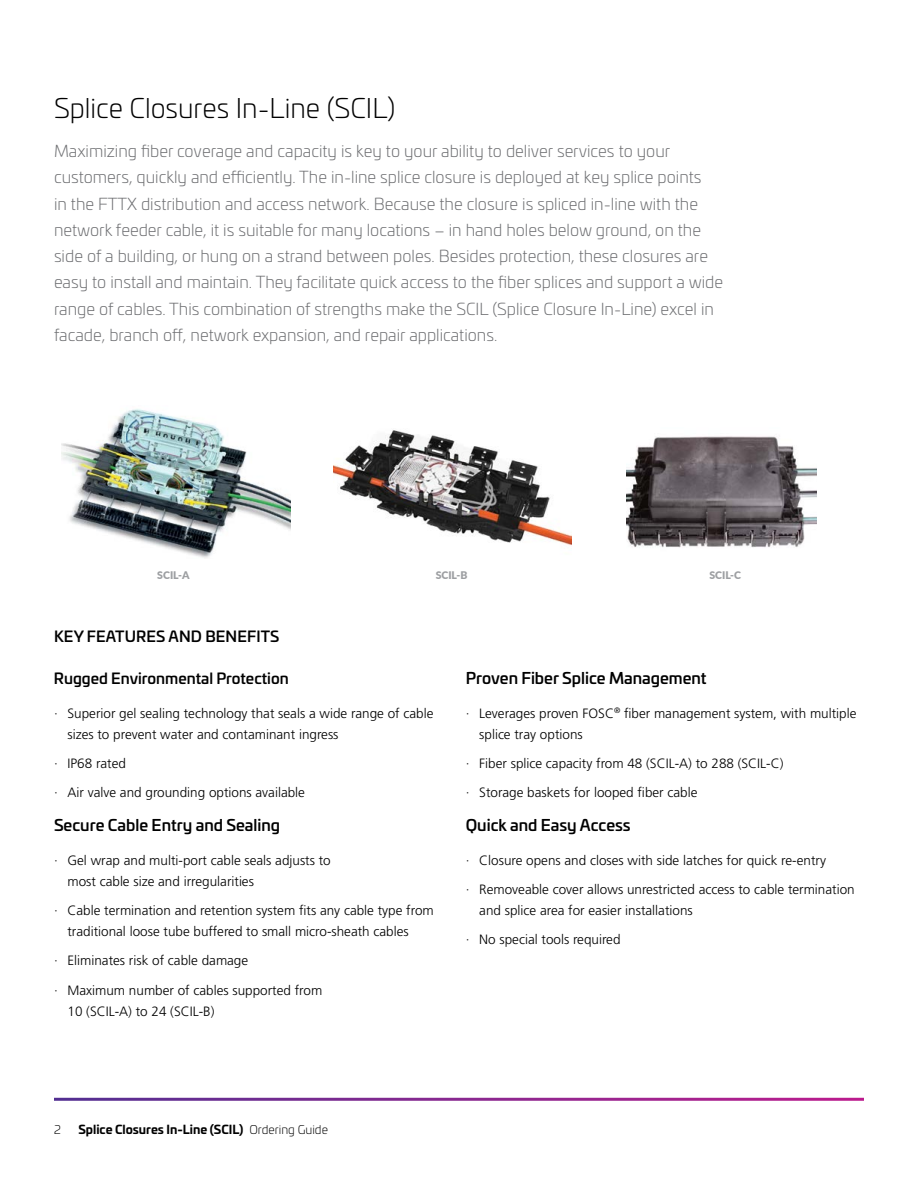
<style>
.page{position:relative;width:918px;height:1188px;background:#fff}
.page>*{position:absolute;margin:0;border:0;box-sizing:border-box;transform-origin:0 0}
.t1{font:300 27px "Univia Pro";color:#000}
.t2{font:300 16.5px/26.2px "Univia Pro";color:#6d6e71}
.t3{font:500 15.75px "Univia Pro";color:#000}
.t4{font:500 15px "Univia Pro";color:#000}
.t5{font:300 13.5px/29.2px "Frutiger LT Pro";color:#000}
.t6{font:700 12px "Univia Pro";color:#000}
.t7{font:300 12px "Univia Pro";color:#000}
.t8{font:900 10.5px "Lato";color:#9d9fa2}
.s1{font-weight:300}
</style>
<div class="page">
<img style="left:62px;top:409px;width:228px;height:149px">
<img style="left:333px;top:430px;width:238px;height:115px">
<img style="left:626px;top:436px;width:191px;height:112px">
<h1 class="t1" style="left:54px;top:89px;width:343px">Splice Closures In-Line (SCIL)</h1>
<p class="t2" style="left:54px;top:137px;width:671px">Maximizing fiber coverage and capacity is key to your ability to deliver services to your customers, quickly and efficiently. The in-line splice closure is deployed at key splice points<br>in the FTTX distribution and access network. Because the closure is spliced in-line with the network feeder cable, it is suitable for many locations – in hand holes below ground, on the side of a building, or hung on a strand between poles. Besides protection, these closures are easy to install and maintain. They facilitate quick access to the fiber splices and support a wide range of cables. This combination of strengths make the SCIL (Splice Closure In-Line) excel in facade, branch off, network expansion, and repair applications.</p>
<p class="t8" style="left:157px;top:567px;width:34px">SCIL-A</p>
<p class="t8" style="left:436px;top:567px;width:33px">SCIL-B</p>
<p class="t8" style="left:709px;top:567px;width:33px">SCIL-C</p>
<p class="t4" style="left:54px;top:625px;width:227px">KEY FEATURES AND BENEFITS</p>
<p class="t4" style="left:54px;top:667px;width:236px">Rugged Environmental Protection</p>
<p class="t5" style="left:68px;top:703px;width:368px;line-height:21px;text-indent:-14px">· Superior gel sealing technology that seals a wide range of cable sizes to prevent water and contaminant ingress</p>
<p class="t5" style="left:54px;top:749px;width:253px">· IP68 rated<br>· Air valve and grounding options available</p>
<p class="t3" style="left:54px;top:813px;width:228px">Secure Cable Entry and Sealing</p>
<p class="t5" style="left:68px;top:850px;width:265px;line-height:21px;text-indent:-14px">· Gel wrap and multi-port cable seals adjusts to most cable size and irregularities</p>
<p class="t5" style="left:68px;top:900px;width:368px;line-height:21px;text-indent:-14px">· Cable termination and retention system fits any cable type from traditional loose tube buffered to small micro-sheath cables</p>
<p class="t5" style="left:54px;top:946px;width:270px">· Eliminates risk of cable damage<br>· Maximum number of cables supported from</p>
<p class="t5" style="left:68px;top:996px;width:149px">10 (SCIL-A) to 24 (SCIL-B)</p>
<p class="t3" style="left:466px;top:666px;width:242px">Proven Fiber Splice Management</p>
<p class="t5" style="left:479px;top:703px;width:379px;line-height:21px;text-indent:-14px">· Leverages proven FOSC<sup>®</sup> fiber management system, with multiple splice tray options</p>
<p class="t5" style="left:466px;top:749px;width:319px">· Fiber splice capacity from 48 (SCIL-A) to 288 (SCIL-C) · Storage baskets for looped fiber cable</p>
<p class="t3" style="left:466px;top:813px;width:166px">Quick and Easy Access</p>
<p class="t5" style="left:466px;top:846px;width:391px">· Closure opens and closes with side latches for quick re-entry<br>· Removeable cover allows unrestricted access to cable termination</p>
<p class="t5" style="left:466px;top:896px;width:229px;text-indent:14px">and splice area for easier installations · No special tools required</p>
<p class="t7" style="left:54px;top:1121px;width:8px">2</p>
<p class="t6" style="left:78px;top:1120px;width:251px">Splice Closures In-Line (SCIL) <span class="s1">Ordering Guide</span></p>
</div>
